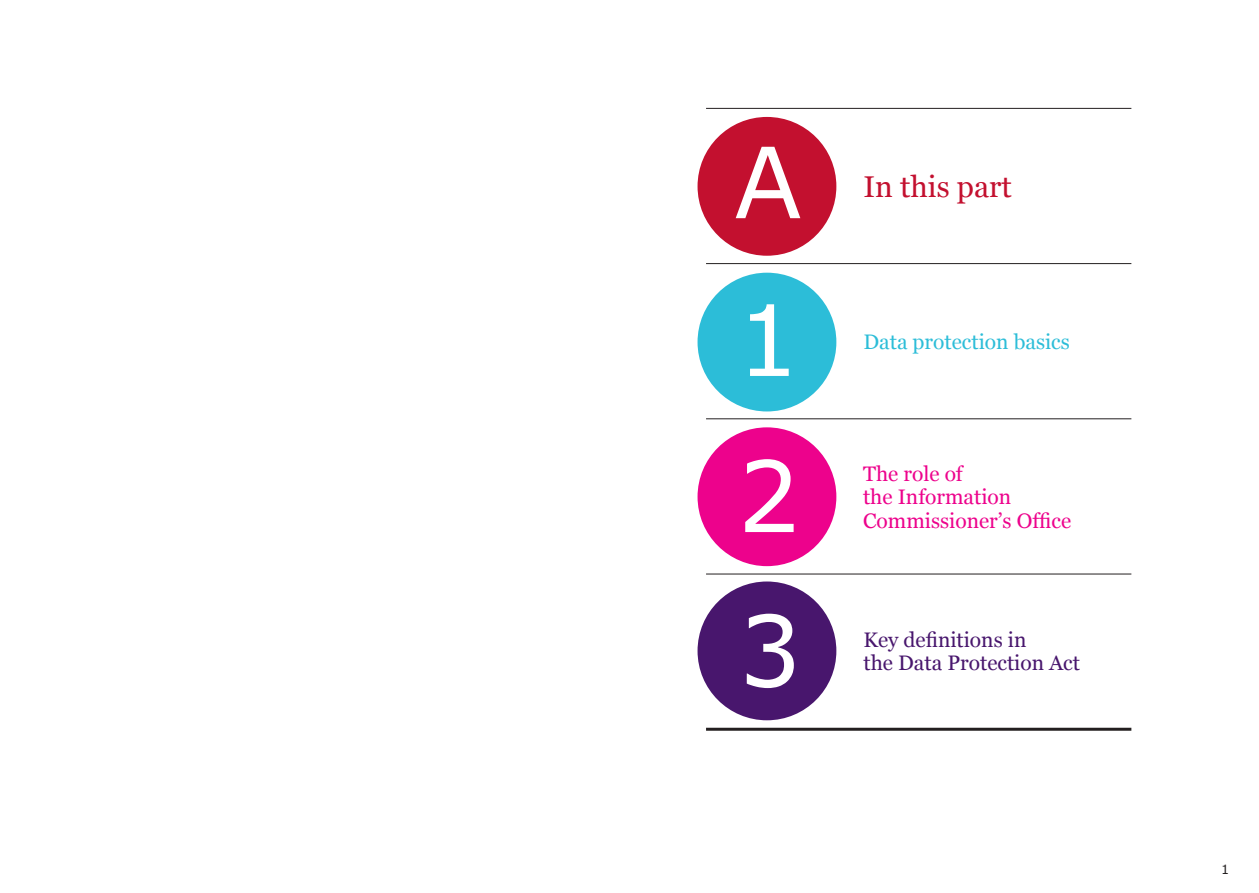
<style>
.page{position:relative;width:1259px;height:893px;background:#fff}
.page>*{position:absolute;margin:0;border:0;box-sizing:border-box;transform-origin:0 0}
.t1{font:30px "Georgia";color:#c3102f}
.Section_Title{font:21px/23.2px "Georgia";color:#ed028c}
.Section_Title-2{font:21px/23.2px "Georgia";color:#48166d}
.Section_Title-3{font:21px "Georgia";color:#2cbdd8}
.Page_number_right{font:12.75px "Verdana";color:#231f20}
</style>
<div class="page">
<hr style="left:706px;top:108px;width:425px;height:1px;background:#231f20">
<hr style="left:706px;top:263px;width:425px;height:1px;background:#231f20">
<hr style="left:706px;top:418px;width:425px;height:1px;background:#231f20">
<hr style="left:706px;top:574px;width:425px;height:1px;background:#231f20">
<hr style="left:706px;top:728px;width:425px;height:3px;background:#231f20">
<div style="left:697px;top:117px;width:139px;height:139px;background:#c3102f;border-radius:50%"></div>
<svg style="left:735px;top:147px;width:65px;height:71px"></svg>
<div style="left:697px;top:273px;width:139px;height:138px;background:#2cbdd8;border-radius:50%"></div>
<svg style="left:750px;top:304px;width:38px;height:72px"></svg>
<div style="left:697px;top:427px;width:139px;height:139px;background:#ed028c;border-radius:50%"></div>
<svg style="left:745px;top:459px;width:48px;height:73px"></svg>
<div style="left:697px;top:581px;width:139px;height:139px;background:#48166d;border-radius:50%"></div>
<svg style="left:747px;top:614px;width:47px;height:74px"></svg>
<p class="t1" style="left:863px;top:168px;width:150px">In this part</p>
<p class="Section_Title-3" style="left:863px;top:329px;width:208px">Data protection basics</p>
<p class="Section_Title" style="left:863px;top:463px;width:210px">The role of<br>the Information<br>Commissioner’s Office</p>
<p class="Section_Title-2" style="left:863px;top:628px;width:218px">Key definitions in<br>the Data Protection Act</p>
<p class="Page_number_right" style="left:1221px;top:861px;width:10px">1</p>
</div>
